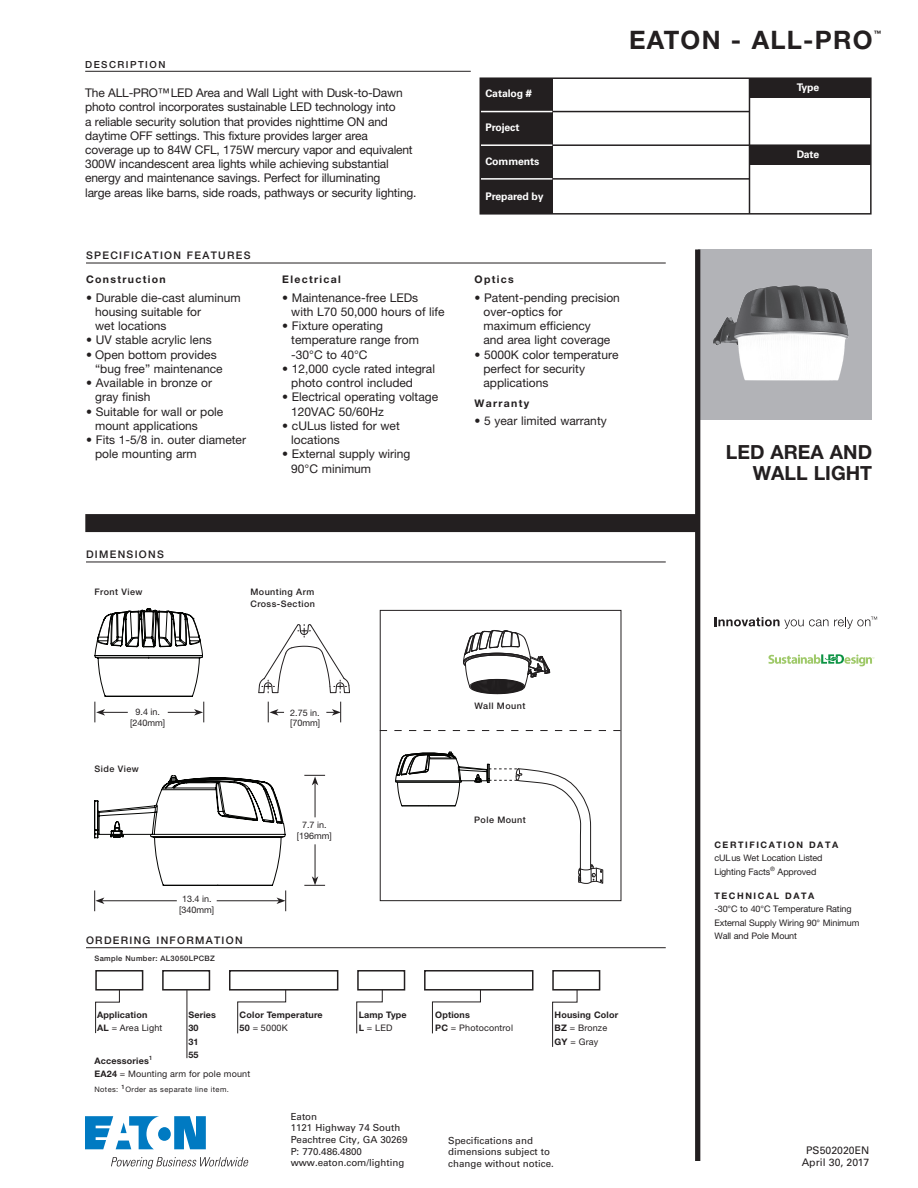
<style>
.page{position:relative;width:918px;height:1188px;background:#fff}
.page>*{position:absolute;margin:0;border:0;box-sizing:border-box;transform-origin:0 0}
.t1{font:700 25.5px "Helvetica Neue LT Std";letter-spacing:.05em;color:#231f20}
.t2{font:700 19.5px/21px "Helvetica Neue LT Std";color:#231f20;text-align:right}
.t3{font:12px/14.2px "Helvetica Neue LT Std";color:#231f20}
.t4{font:500 10.5px "Helvetica Neue LT Std";letter-spacing:.125em;color:#231f20}
.t5{font:700 10.5px "Univers LT Std";letter-spacing:-.01em;color:#fff}
.t6{font:700 10.5px "Helvetica Neue LT Std";letter-spacing:.125em;color:#231f20}
.t7{font:10.5px/12.6px "Univers LT Std";color:#231f20;text-align:center}
.t8{font:9.75px/11.7px "Univers LT Std";color:#231f20}
.t9{font:500 9.75px "Helvetica Neue LT Std";letter-spacing:.15em;color:#231f20}
.t10{font:9px/10.5px "Helvetica Neue LT Std";letter-spacing:-.01em;color:#231f20}
.t11{font:700 9px/13.5px "Helvetica Neue LT Std";letter-spacing:.02em;color:#231f20}
.t12{font:9px/13.5px "Helvetica Neue LT Std";letter-spacing:.02em;color:#231f20}
.t13{font:500 9px/12px "Helvetica Neue LT Std";letter-spacing:.05em;color:#231f20}
.t14{font:700 9px "Helvetica Neue LT Std";letter-spacing:.175em;color:#231f20}
.t15{font:7.5px "Helvetica Neue LT Std";letter-spacing:.05em;color:#231f20}
.t16{font:500 7.5px "Helvetica Neue LT Std";letter-spacing:.05em;color:#231f20}
.t17{font:700 7.5px "Helvetica Neue LT Std";color:#231f20}
.t18{font:500 6px "Helvetica Neue LT Std";color:#231f20}
.s1{font-weight:700}
.s2{font-weight:400}
</style>
<div class="page">
<div style="left:380px;top:610px;width:241px;height:291px;border:1px solid #231f20"></div>
<div style="left:698px;top:249px;width:174px;height:171px;background:#b2b3b7"></div>
<hr style="left:85px;top:71px;width:386px;height:1px;background:#231f20">
<div style="left:85px;top:514px;width:614px;height:18px;background:#231f20"></div>
<div style="left:695px;top:249px;width:5px;height:912px;background:#231f20"></div>
<hr style="left:86px;top:263px;width:580px;height:1px;background:#231f20">
<hr style="left:86px;top:562px;width:580px;height:1px;background:#231f20">
<hr style="left:86px;top:947px;width:580px;height:1px;background:#231f20">
<svg style="left:768px;top:654px;width:106px;height:12px"></svg>
<svg style="left:715px;top:617px;width:113px;height:12px"></svg>
<svg style="left:834px;top:617px;width:43px;height:12px"></svg>
<div style="left:480px;top:78px;width:72px;height:136px;background:#231f20"></div>
<div style="left:750px;top:78px;width:121px;height:19px;background:#231f20"></div>
<div style="left:750px;top:146px;width:121px;height:19px;background:#231f20"></div>
<hr style="left:552px;top:111px;width:198px;height:1px;background:#231f20">
<hr style="left:480px;top:111px;width:72px;height:1px;background:#fff">
<hr style="left:552px;top:178px;width:198px;height:2px;background:#231f20">
<hr style="left:480px;top:178px;width:72px;height:2px;background:#fff">
<hr style="left:749px;top:79px;width:1px;height:135px;background:#231f20">
<hr style="left:552px;top:144px;width:319px;height:2px;background:#231f20">
<hr style="left:481px;top:144px;width:71px;height:2px;background:#fff">
<div style="left:480px;top:77px;width:392px;height:138px;border:1px solid #231f20"></div>
<img style="left:713px;top:285px;width:136px;height:96px">
<svg style="left:94px;top:608px;width:111px;height:115px"></svg>
<svg style="left:395px;top:752px;width:208px;height:132px"></svg>
<svg style="left:463px;top:630px;width:87px;height:64px"></svg>
<svg style="left:380px;top:730px;width:241px;height:1px"></svg>
<svg style="left:95px;top:991px;width:25px;height:42px"></svg>
<svg style="left:237px;top:991px;width:49px;height:43px"></svg>
<hr style="left:187px;top:990px;width:1px;height:68px;background:#231f20">
<svg style="left:356px;top:991px;width:27px;height:43px"></svg>
<svg style="left:552px;top:991px;width:25px;height:56px"></svg>
<div style="left:95px;top:970px;width:48px;height:21px;border:2px solid #231f20"></div>
<div style="left:229px;top:970px;width:109px;height:21px;border:2px solid #231f20"></div>
<div style="left:162px;top:970px;width:48px;height:21px;border:2px solid #231f20"></div>
<div style="left:552px;top:970px;width:48px;height:21px;border:2px solid #231f20"></div>
<div style="left:357px;top:970px;width:48px;height:21px;border:2px solid #231f20"></div>
<svg style="left:432px;top:991px;width:49px;height:43px"></svg>
<div style="left:424px;top:970px;width:109px;height:21px;border:2px solid #231f20"></div>
<svg style="left:94px;top:775px;width:232px;height:137px"></svg>
<hr style="left:276px;top:712px;width:58px;height:1px;background:#231f20">
<svg style="left:284px;top:712px;width:42px;height:1px"></svg>
<svg style="left:268px;top:702px;width:10px;height:20px"></svg>
<svg style="left:332px;top:702px;width:9px;height:20px"></svg>
<svg style="left:258px;top:624px;width:92px;height:69px"></svg>
<svg style="left:86px;top:1116px;width:120px;height:33px"></svg>
<svg style="left:111px;top:1157px;width:138px;height:12px"></svg>
<p class="t9" style="left:85px;top:58px;width:82px">DESCRIPTION</p>
<p class="t3" style="left:85px;top:85px;width:333px">The ALL-PRO™ LED Area and Wall Light with Dusk-to-Dawn photo control incorporates sustainable LED technology into<br>a reliable security solution that provides nighttime ON and daytime OFF settings. This fixture provides larger area coverage up to 84W CFL, 175W mercury vapor and equivalent 300W incandescent area lights while achieving substantial energy and maintenance savings. Perfect for illuminating<br>large areas like barns, side roads, pathways or security lighting.</p>
<p class="t4" style="left:86px;top:249px;width:166px">SPECIFICATION FEATURES</p>
<p class="t6" style="left:86px;top:273px;width:81px">Construction</p>
<p class="t3" style="left:95px;top:290px;width:147px;text-indent:-9px">• Durable die-cast aluminum housing suitable for<br>wet locations</p>
<p class="t3" style="left:86px;top:333px;width:127px">• UV stable acrylic lens</p>
<p class="t3" style="left:95px;top:347px;width:129px;text-indent:-9px">• Open bottom provides “bug free” maintenance</p>
<p class="t3" style="left:95px;top:376px;width:118px;text-indent:-9px">• Available in bronze or gray finish</p>
<p class="t3" style="left:95px;top:404px;width:130px;text-indent:-9px">• Suitable for wall or pole mount applications</p>
<p class="t3" style="left:95px;top:433px;width:152px;text-indent:-9px">• Fits 1-5/8 in. outer diameter pole mounting arm</p>
<p class="t4" style="left:86px;top:548px;width:79px">DIMENSIONS</p>
<p class="t6" style="left:282px;top:273px;width:60px">Electrical</p>
<p class="t3" style="left:291px;top:290px;width:155px;text-indent:-9px">• Maintenance-free LEDs<br>with L70 50,000 hours of life</p>
<p class="t3" style="left:291px;top:319px;width:129px;text-indent:-9px">• Fixture operating temperature range from -30°C to 40°C</p>
<p class="t3" style="left:291px;top:361px;width:145px;text-indent:-9px">• 12,000 cycle rated integral photo control included</p>
<p class="t3" style="left:291px;top:390px;width:148px;text-indent:-9px">• Electrical operating voltage<br>120VAC 50/60Hz</p>
<p class="t3" style="left:291px;top:418px;width:110px;text-indent:-9px">• cULus listed for wet locations</p>
<p class="t3" style="left:291px;top:447px;width:121px;text-indent:-9px">• External supply wiring<br>90°C minimum</p>
<p class="t13" style="left:94px;top:585px;width:50px">Front View</p>
<p class="t13" style="left:250px;top:585px;width:66px">Mounting Arm<br>Cross-Section</p>
<p class="t5" style="left:485px;top:88px;width:48px">Catalog #</p>
<p class="t5" style="left:485px;top:122px;width:36px">Project</p>
<p class="t5" style="left:485px;top:155px;width:55px">Comments</p>
<p class="t5" style="left:485px;top:190px;width:60px">Prepared by</p>
<h1 class="t1" style="left:629px;top:24px;width:245px">EATON - ALL-PRO</h1>
<p class="t17" style="left:874px;top:29px;width:9px">™</p>
<p class="t5" style="left:797px;top:82px;width:24px">Type</p>
<p class="t5" style="left:797px;top:149px;width:24px">Date</p>
<p class="t6" style="left:475px;top:273px;width:41px">Optics</p>
<p class="t3" style="left:484px;top:290px;width:138px;text-indent:-9px">• Patent-pending precision over-optics for<br>maximum efficiency<br>and area light coverage</p>
<p class="t3" style="left:484px;top:347px;width:136px;text-indent:-9px">• 5000K color temperature perfect for security applications</p>
<p class="t6" style="left:475px;top:396px;width:56px">Warranty</p>
<p class="t3" style="left:475px;top:413px;width:134px">• 5 year limited warranty</p>
<h2 class="t2" style="left:726px;top:441px;width:148px">LED AREA AND<br>WALL LIGHT</h2>
<p class="t10" style="left:130px;top:707px;width:37px;text-align:center">9.4 in. [240mm]</p>
<p class="t13" style="left:94px;top:762px;width:46px">Side View</p>
<p class="t10" style="left:179px;top:894px;width:37px;text-align:center">13.4 in. [340mm]</p>
<p class="t4" style="left:86px;top:934px;width:158px">ORDERING INFORMATION</p>
<p class="t16" style="left:94px;top:954px;width:122px">Sample Number: AL3050LPCBZ</p>
<p class="t10" style="left:290px;top:707px;width:32px">2.75 in. [70mm]</p>
<p class="t10" style="left:297px;top:820px;width:37px;text-align:center">7.7 in. [196mm]</p>
<p class="t13" style="left:475px;top:700px;width:52px">Wall Mount</p>
<p class="t13" style="left:474px;top:814px;width:53px">Pole Mount</p>
<p class="t12" style="left:435px;top:1008px;width:79px"><span class="s1">Options<br>PC</span> = Photocontrol</p>
<p class="t11" style="left:188px;top:1008px;width:29px">Series<br>30<br>31<br>55</p>
<p class="t11" style="left:359px;top:1008px;width:50px">Lamp Type<br>L <span class="s2">= LED</span></p>
<p class="t11" style="left:555px;top:1008px;width:65px">Housing Color<br>BZ <span class="s2">= Bronze<br></span>GY <span class="s2">= Gray</span></p>
<p class="t11" style="left:97px;top:1008px;width:67px">Application<br>AL <span class="s2">= Area Light</span></p>
<p class="t11" style="left:240px;top:1008px;width:85px">Color Temperature<br>50 <span class="s2">= 5000K</span></p>
<p class="t12" style="left:94px;top:1054px;width:157px"><span class="s1">Accessories</span><sup>1<br></sup><span class="s1">EA24</span> = Mounting arm for pole mount</p>
<p class="t15" style="left:94px;top:1085px;width:25px">Notes:</p>
<p class="t18" style="left:121px;top:1083px;width:5px">1</p>
<p class="t15" style="left:125px;top:1085px;width:105px">Order as separate line item.</p>
<p class="t8" style="left:291px;top:1110px;width:118px">Eaton<br>1121 Highway 74 South<br>Peachtree City, GA 30269<br>P: 770.486.4800 www.eaton.com/lighting</p>
<p class="t8" style="left:448px;top:1134px;width:107px">Specifications and dimensions subject to change without notice.</p>
<p class="t14" style="left:714px;top:839px;width:125px">CERTIFICATION DATA</p>
<p class="t10" style="left:714px;top:851px;width:110px;line-height:13.5px">cULus Wet Location Listed<br>Lighting Facts<sup>®</sup> Approved</p>
<p class="t14" style="left:714px;top:890px;width:101px">TECHNICAL DATA</p>
<p class="t10" style="left:714px;top:902px;width:147px;line-height:13.5px">-30°C to 40°C Temperature Rating<br>External Supply Wiring 90° Minimum<br>Wall and Pole Mount</p>
<p class="t7" style="left:802px;top:1144px;width:69px">PS502020EN<br>April 30, 2017</p>
</div>
